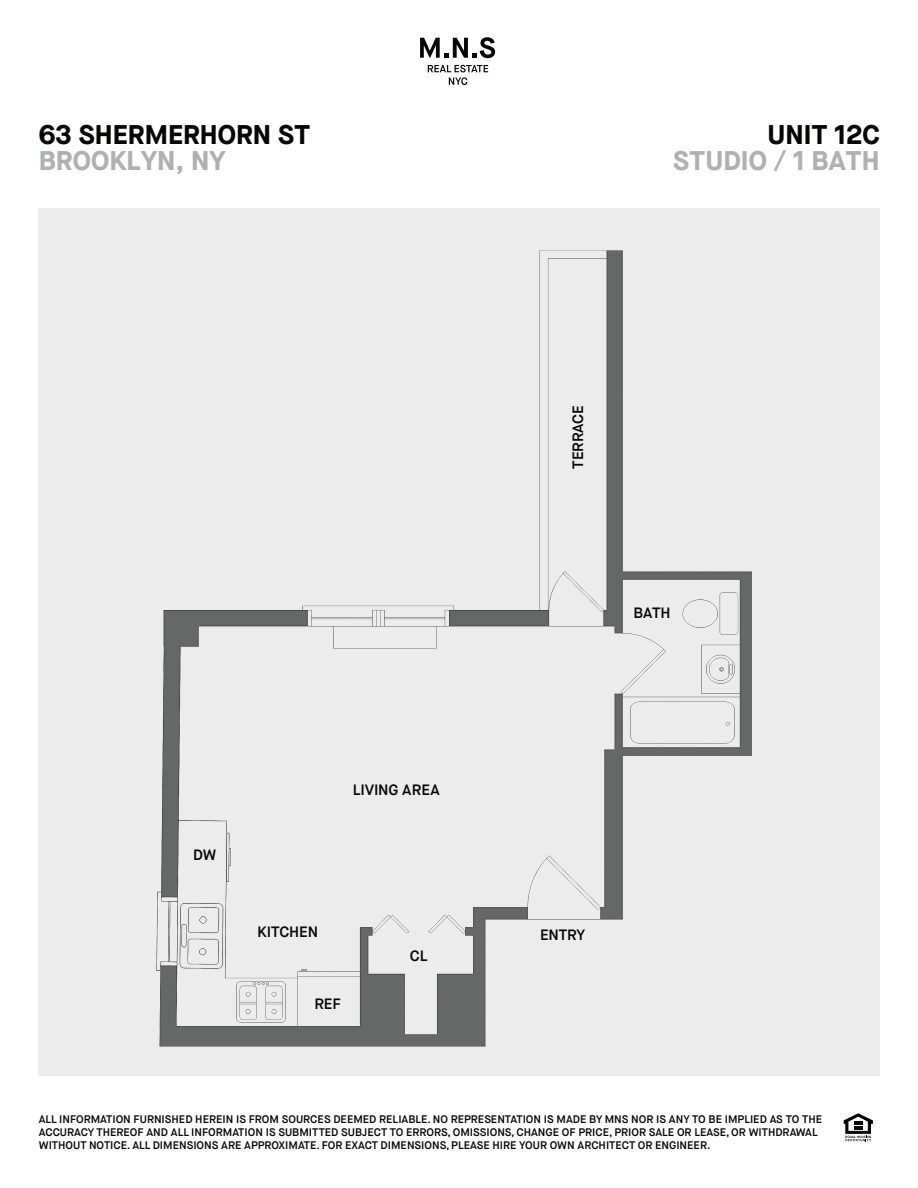
<style>
.page{position:relative;width:918px;height:1188px;background:#fff}
.page>*{position:absolute;margin:0;border:0;box-sizing:border-box;transform-origin:0 0}
.t1{font:700 27px "Maison Neue";color:#aeb0b2}
.t2{font:700 27px "Maison Neue";color:#060605}
.t3{font:600 15px "Maison Neue";letter-spacing:-.01em;color:#050504}
.t4{font:600 10.95px/13.2px "Maison Neue";color:#050705}
</style>
<div class="page">
<div style="left:38px;top:209px;width:842px;height:867px;background:#edeced"></div>
<svg style="left:420px;top:37px;width:75px;height:21px"></svg>
<svg style="left:428px;top:65px;width:60px;height:20px"></svg>
<svg style="left:844px;top:1113px;width:29px;height:28px"></svg>
<img style="left:156px;top:250px;width:596px;height:797px">
<div style="left:314px;top:753px;width:175px;height:84px;background:#edeced"></div>
<div style="left:557px;top:371px;width:41px;height:132px;background:#edeced"></div>
<div style="left:238px;top:895px;width:116px;height:42px;background:#edeced"></div>
<div style="left:519px;top:922px;width:103px;height:41px;background:#edeced"></div>
<div style="left:186px;top:834px;width:37px;height:42px;background:#edeced"></div>
<div style="left:305px;top:982px;width:46px;height:35px;background:#edeced"></div>
<div style="left:396px;top:940px;width:46px;height:30px;background:#edeced"></div>
<div style="left:629px;top:597px;width:46px;height:32px;background:#edeced"></div>
<h1 class="t2" style="left:39px;top:115px;width:273px">63 SHERMERHORN ST</h1>
<h1 class="t2" style="left:767px;top:115px;width:114px">UNIT 12C</h1>
<h1 class="t1" style="left:39px;top:141px;width:188px">BROOKLYN, NY</h1>
<h1 class="t1" style="left:673px;top:142px;width:208px">STUDIO / 1 BATH</h1>
<h2 class="t3" style="left:569px;top:469px;width:65px;rotate:-90deg">TERRACE</h2>
<h2 class="t3" style="left:633px;top:604px;width:39px">BATH</h2>
<h2 class="t3" style="left:193px;top:845px;width:25px">DW</h2>
<h2 class="t3" style="left:353px;top:781px;width:88px">LIVING AREA</h2>
<h2 class="t3" style="left:258px;top:922px;width:62px">KITCHEN</h2>
<h2 class="t3" style="left:540px;top:926px;width:47px">ENTRY</h2>
<h2 class="t3" style="left:315px;top:994px;width:28px">REF</h2>
<h2 class="t3" style="left:410px;top:946px;width:19px">CL</h2>
<p class="t4" style="left:39px;top:1113px;width:785px">ALL INFORMATION FURNISHED HEREIN IS FROM SOURCES DEEMED RELIABLE. NO REPRESENTATION IS MADE BY MNS NOR IS ANY TO BE IMPLIED AS TO THE<br>ACCURACY THEREOF AND ALL INFORMATION IS SUBMITTED SUBJECT TO ERRORS, OMISSIONS, CHANGE OF PRICE, PRIOR SALE OR LEASE, OR WITHDRAWAL<br>WITHOUT NOTICE. ALL DIMENSIONS ARE APPROXIMATE. FOR EXACT DIMENSIONS, PLEASE HIRE YOUR OWN ARCHITECT OR ENGINEER.</p>
</div>
